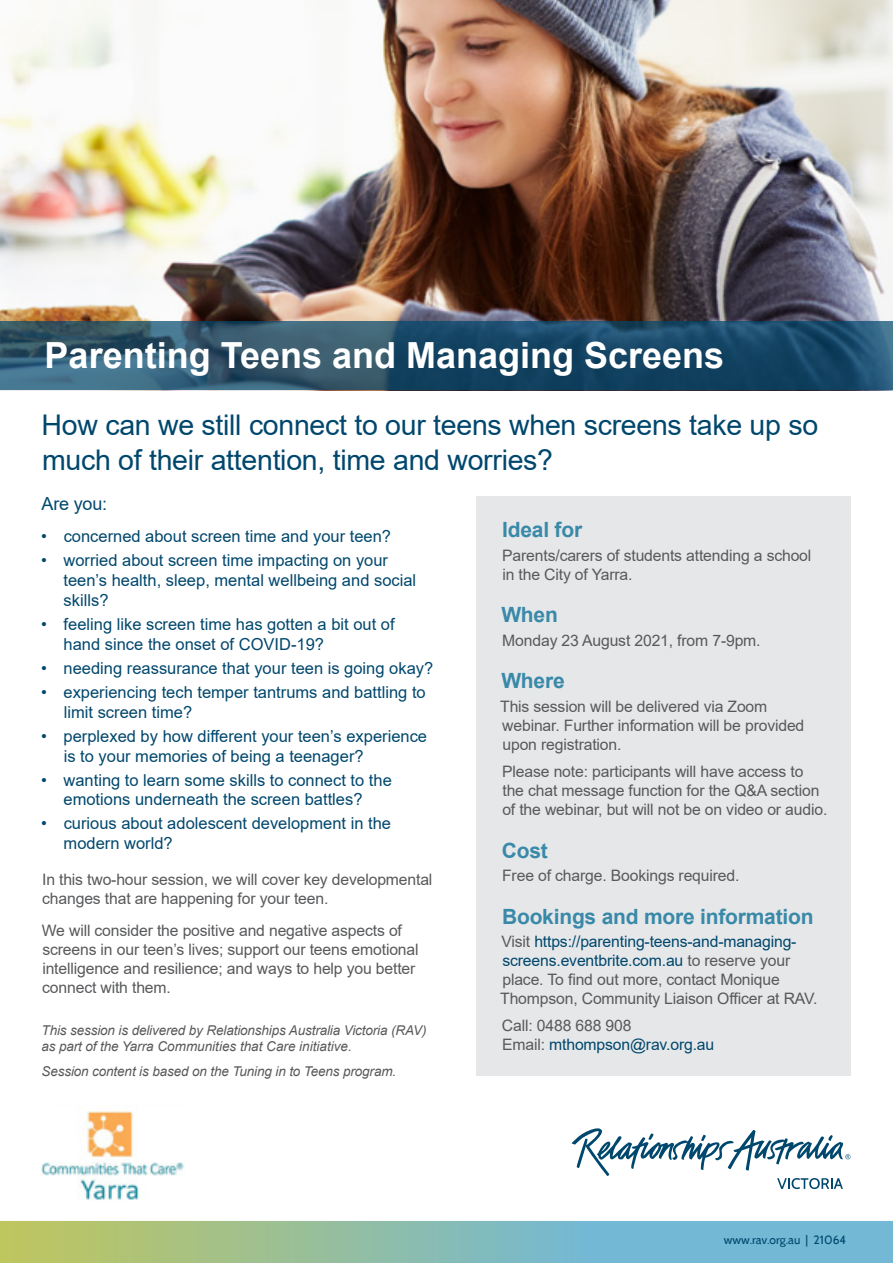
<style>
.page{position:relative;width:893px;height:1263px;background:#fff}
.page>*{position:absolute;margin:0;border:0;box-sizing:border-box;transform-origin:0 0}
.Heading{font:700 36px "Arial";color:#fff}
.t1{font:28.5px/34.2px "Arial";letter-spacing:-.01em;color:#00476d}
.Grey_box_headings{font:700 21px "Arial";letter-spacing:-.01em;color:#3989a9}
.Secondary_heading{font:18px "Arial";letter-spacing:-.01em;color:#00476d}
.t2{font:16.5px/19.8px "Arial";color:#00476d}
.Grey_box_text{font:15.75px/18.9px "Arial";letter-spacing:-.01em;color:#58595b}
.Intro_paragraph{font:15.75px/18.9px "Arial";letter-spacing:-.01em;color:#58595b}
.Funding_statement{font:italic 13.5px/16.2px "Arial";letter-spacing:-.01em;color:#58595b}
.Intro_paragraph-2{font:italic 13.5px "Arial";letter-spacing:-.01em;color:#58595b}
.t3{font:12px "Cabin";color:#00476d}
.s1{color:#00476d}
</style>
<div class="page">
<svg style="left:0;top:1221px;width:893px;height:42px;background:#8cbcab"></svg>
<img style="left:0;top:0;width:893px;height:322px">
<svg style="left:0;top:322px;width:893px;height:68px;background:#25516b"></svg>
<div style="left:476px;top:496px;width:374px;height:580px;background:#e6e7e8"></div>
<img style="left:41px;top:1110px;width:143px;height:90px">
<svg style="left:572px;top:1128px;width:278px;height:61px"></svg>
<p class="Heading" style="left:45px;top:330px;width:681px">Parenting Teens and Managing Screens</p>
<h2 class="t1" style="left:42px;top:408px;width:778px">How can we still connect to our teens when screens take up so much of their attention, time and worries?</h2>
<p class="Secondary_heading" style="left:42px;top:491px;width:67px">Are you:</p>
<p class="t2" style="left:41px;top:526px;width:352px">• concerned about screen time and your teen?</p>
<p class="t2" style="left:63px;top:550px;width:354px;text-indent:-22px">• worried about screen time impacting on your teen’s health, sleep, mental wellbeing and social skills?</p>
<p class="t2" style="left:64px;top:614px;width:333px;text-indent:-23px">• feeling like screen time has gotten a bit out of hand since the onset of COVID-19?</p>
<p class="t2" style="left:41px;top:658px;width:394px">• needing reassurance that your teen is going okay?</p>
<p class="t2" style="left:64px;top:682px;width:363px;text-indent:-23px">• experiencing tech temper tantrums and battling to limit screen time?</p>
<p class="t2" style="left:64px;top:726px;width:365px;text-indent:-23px">• perplexed by how different your teen’s experience is to your memories of being a teenager?</p>
<p class="t2" style="left:41px;top:770px;width:352px;text-align:center">• wanting to learn some skills to connect to the emotions underneath the screen battles?</p>
<p class="t2" style="left:64px;top:814px;width:329px;text-indent:-23px">• curious about adolescent development in the modern world?</p>
<p class="Intro_paragraph" style="left:42px;top:870px;width:392px">In this two-hour session, we will cover key developmental changes that are happening for your teen.</p>
<p class="Intro_paragraph" style="left:42px;top:921px;width:378px">We will consider the positive and negative aspects of screens in our teen’s lives; support our teens emotional intelligence and resilience; and ways to help you better connect with them.</p>
<p class="Grey_box_headings" style="left:502px;top:515px;width:82px">Ideal for</p>
<p class="Grey_box_text" style="left:502px;top:546px;width:311px">Parents/carers of students attending a school in the City of Yarra.</p>
<p class="Grey_box_headings" style="left:501px;top:600px;width:58px">When</p>
<p class="Grey_box_text" style="left:502px;top:631px;width:260px">Monday 23 August 2021, from 7-9pm.</p>
<p class="Grey_box_headings" style="left:501px;top:666px;width:65px">Where</p>
<p class="Grey_box_text" style="left:500px;top:697px;width:306px">This session will be delivered via Zoom webinar. Further information will be provided upon registration.</p>
<p class="Grey_box_text" style="left:502px;top:762px;width:327px">Please note: participants will have access to the chat message function for the Q&amp;A section of the webinar, but will not be on video or audio.</p>
<p class="Grey_box_headings" style="left:502px;top:835px;width:48px">Cost</p>
<p class="Grey_box_text" style="left:502px;top:866px;width:239px">Free of charge. Bookings required.</p>
<p class="Grey_box_headings" style="left:502px;top:901px;width:313px">Bookings and more information</p>
<p class="Grey_box_text" style="left:500px;top:932px;width:319px">Visit <span class="s1">https://parenting-teens-and-managing&shy;screens.eventbrite.com.au</span> to reserve your place. To find out more, contact Monique Thompson, Community Liaison Officer at RAV.</p>
<p class="Grey_box_text" style="left:502px;top:1016px;width:214px">Call: 0488 688 908<br>Email: <span class="s1">mthompson@rav.org.au</span></p>
<p class="Funding_statement" style="left:42px;top:1022px;width:386px">This session is delivered by Relationships Australia Victoria (RAV) as part of the Yarra Communities that Care initiative.</p>
<p class="Intro_paragraph-2" style="left:42px;top:1062px;width:356px">Session content is based on the Tuning in to Teens program.</p>
<p class="t3" style="left:724px;top:1232px;width:124px">www.rav.org.au | 21064</p>
</div>
